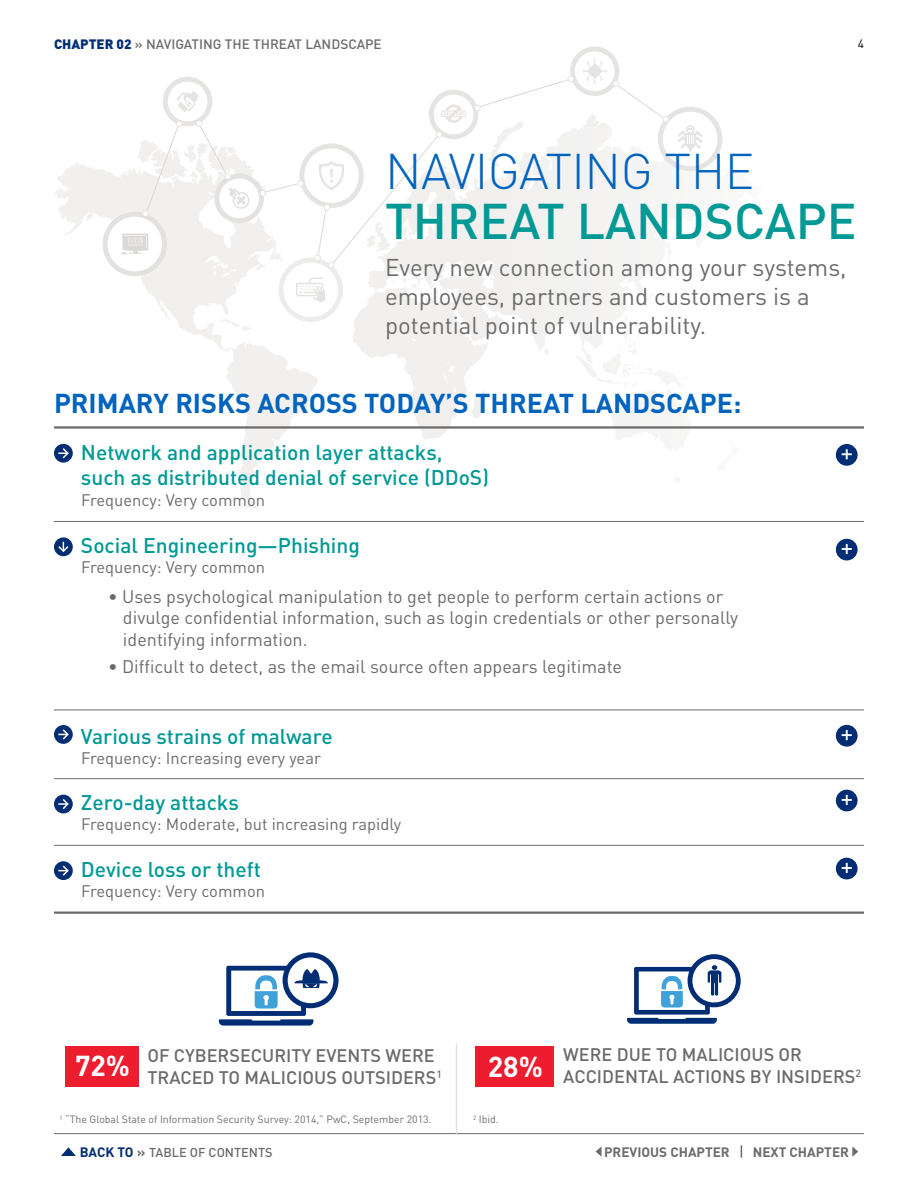
<style>
.page{position:relative;width:918px;height:1188px;background:#fff}
.page>*{position:absolute;margin:0;border:0;box-sizing:border-box;transform-origin:0 0}
.t1{font:500 49.5px "DIN";color:#009995}
.t2{font:300 49.5px "DIN";letter-spacing:-.01em;color:#0063be}
.t3{font:700 28.5px "DIN";color:#fff}
.t4{font:700 27px "DIN";color:#0063be}
.t5{font:24px/28.8px "DIN";color:#6b6b6b}
.t6{font:500 21px/25.2px "DIN";color:#009995}
.t7{font:18px/21.6px "DIN";color:#6b6b6b}
.t8{font:500 18px/21.6px "DIN";color:#6b6b6b}
.t9{font:16.5px "DIN";color:#6b6b6b}
.t10{font:500 13.5px "DIN";color:#6b6b6b}
.t11{font:700 13.5px "DIN";color:#6b6b6b}
.t12{font:500 12.75px "DIN";color:#6b6b6b}
.t13{font:12px "DIN";color:#000}
.t14{font:10.5px "DIN";color:#6c6c6c}
.t15{font:500 10.5px "DIN";color:#6b6b6b}
.s1{font-weight:900;color:#002d73}
.s2{font-weight:700;font-size:13.5px;color:#002d73}
.s3{font-weight:700;font-size:13.5px}
</style>
<div class="page">
<hr style="left:54px;top:1133px;width:810px;height:1px;background:#6c6c6c">
<svg style="left:55px;top:162px;width:263px;height:271px"></svg>
<svg style="left:353px;top:114px;width:367px;height:319px;fill:#f1f0ef"></svg>
<div style="left:444px;top:127px;width:385px;height:398px;background:linear-gradient(to right,#f8f8f7,#fff)"></div>
<svg style="left:332px;top:78px;width:362px;height:210px"></svg>
<div style="left:660px;top:109px;width:60px;height:60px;background:#fff;border-radius:50%"></div>
<div style="left:658px;top:107px;width:64px;height:64px;border:5px solid #e6e4e2;border-radius:50%"></div>
<svg style="left:678px;top:125px;width:25px;height:27px"></svg>
<svg style="left:431px;top:92px;width:45px;height:45px"></svg>
<div style="left:429px;top:90px;width:49px;height:49px;border:5px solid #e6e4e2;border-radius:50%"></div>
<svg style="left:441px;top:104px;width:25px;height:19px"></svg>
<svg style="left:572px;top:49px;width:45px;height:45px"></svg>
<div style="left:570px;top:47px;width:50px;height:49px;border:5px solid #e6e4e2;border-radius:50%"></div>
<svg style="left:582px;top:59px;width:25px;height:25px"></svg>
<svg style="left:587px;top:64px;width:15px;height:15px"></svg>
<svg style="left:302px;top:146px;width:59px;height:59px"></svg>
<div style="left:299px;top:143px;width:65px;height:65px;border:5px solid #e6e4e2;border-radius:50%"></div>
<div style="left:281px;top:260px;width:60px;height:60px;background:#fff;border-radius:50%"></div>
<div style="left:279px;top:258px;width:64px;height:64px;border:5px solid #edeceb;border-radius:50%"></div>
<svg style="left:296px;top:278px;width:30px;height:24px"></svg>
<svg style="left:105px;top:214px;width:60px;height:60px"></svg>
<div style="left:103px;top:212px;width:64px;height:64px;border:5px solid #e4e2e0;border-radius:50%"></div>
<svg style="left:165px;top:79px;width:45px;height:45px"></svg>
<div style="left:163px;top:77px;width:49px;height:49px;border:5px solid #e6e4e2;border-radius:50%"></div>
<svg style="left:121px;top:91px;width:225px;height:177px"></svg>
<div style="left:314px;top:255px;width:7px;height:6px;border:1px solid #e6e4e2;border-radius:50%"></div>
<div style="left:436px;top:131px;width:6px;height:7px;border:1px solid #e6e4e2;border-radius:50%"></div>
<div style="left:474px;top:105px;width:7px;height:6px;border:1px solid #e6e4e2;border-radius:50%"></div>
<svg style="left:568px;top:76px;width:6px;height:6px"></svg>
<svg style="left:613px;top:81px;width:6px;height:6px"></svg>
<div style="left:612px;top:80px;width:7px;height:7px;border:1px solid #e6e4e2;border-radius:50%"></div>
<div style="left:663px;top:116px;width:6px;height:7px;border:1px solid #e6e4e2;border-radius:50%"></div>
<svg style="left:283px;top:952px;width:56px;height:56px"></svg>
<svg style="left:219px;top:966px;width:109px;height:60px"></svg>
<svg style="left:688px;top:954px;width:53px;height:53px"></svg>
<svg style="left:627px;top:965px;width:94px;height:59px"></svg>
<svg style="left:741px;top:1145px;width:1px;height:13px"></svg>
<hr style="left:54px;top:426px;width:810px;height:3px;background:#6b6b6b">
<hr style="left:54px;top:521px;width:810px;height:1px;background:#6b6b6b">
<hr style="left:54px;top:710px;width:810px;height:1px;background:#6c6c6c">
<hr style="left:54px;top:778px;width:810px;height:1px;background:#6b6b6b">
<hr style="left:54px;top:845px;width:810px;height:1px;background:#6b6b6b">
<hr style="left:54px;top:912px;width:810px;height:2px;background:#6b6b6b">
<div style="left:65px;top:1046px;width:74px;height:41px;background:#ed1c2e"></div>
<div style="left:476px;top:1046px;width:78px;height:41px;background:#ed1c2e"></div>
<hr style="left:456px;top:1044px;width:1px;height:90px;background:#dbd9d6">
<div style="left:47px;top:433px;width:819px;height:82px;background:#fff"></div>
<p class="t10" style="left:54px;top:36px;width:329px"><span class="s1">CHAPTER 02</span> » NAVIGATING THE THREAT LANDSCAPE</p>
<p class="t13" style="left:858px;top:37px;width:8px">4</p>
<h1 class="t2" style="left:385px;top:141px;width:371px">NAVIGATING THE</h1>
<h1 class="t1" style="left:385px;top:189px;width:473px">THREAT LANDSCAPE</h1>
<h3 class="t5" style="left:385px;top:252px;width:463px">Every new connection among your systems, employees, partners and customers is a potential point of vulnerability.</h3>
<h3 class="t4" style="left:54px;top:385px;width:689px">PRIMARY RISKS ACROSS TODAY’S THREAT LANDSCAPE:</h3>
<p class="t6" style="left:81px;top:439px;width:410px">Network and application layer attacks, such as distributed denial of service (DDoS)</p>
<p class="t9" style="left:81px;top:490px;width:186px">Frequency: Very common</p>
<p class="t6" style="left:81px;top:532px;width:280px">Social Engineering—Phishing</p>
<p class="t9" style="left:81px;top:557px;width:186px">Frequency: Very common</p>
<p class="t7" style="left:123px;top:585px;width:617px;text-indent:-15px">• Uses psychological manipulation to get people to perform certain actions or divulge confidential information, such as login credentials or other personally identifying information.</p>
<p class="t7" style="left:108px;top:655px;width:516px">• Difficult to detect, as the email source often appears legitimate</p>
<p class="t6" style="left:81px;top:723px;width:253px">Various strains of malware</p>
<p class="t9" style="left:81px;top:747px;width:242px">Frequency: Increasing every year</p>
<p class="t6" style="left:81px;top:790px;width:159px">Zero-day attacks</p>
<p class="t9" style="left:81px;top:814px;width:322px">Frequency: Moderate, but increasing rapidly</p>
<p class="t6" style="left:81px;top:856px;width:181px">Device loss or theft</p>
<p class="t9" style="left:81px;top:881px;width:186px">Frequency: Very common</p>
<h2 class="t3" style="left:75px;top:1047px;width:57px">72%</h2>
<p class="t8" style="left:147px;top:1045px;width:290px">OF CYBERSECURITY EVENTS WERE<br>TRACED TO MALICIOUS OUTSIDERS</p>
<p class="t15" style="left:436px;top:1068px;width:7px">1</p>
<h2 class="t3" style="left:488px;top:1048px;width:57px">28%</h2>
<p class="t14" style="left:59px;top:1113px;width:374px"><sup>1</sup> “The Global State of Information Security Survey: 2014,” PwC, September 2013.</p>
<p class="t14" style="left:473px;top:1113px;width:27px"><sup>2</sup> Ibid.</p>
<p class="t8" style="left:563px;top:1043px;width:294px">WERE DUE TO MALICIOUS OR<br>ACCIDENTAL ACTIONS BY INSIDERS</p>
<p class="t15" style="left:855px;top:1066px;width:7px">2</p>
<p class="t12" style="left:80px;top:1144px;width:195px"><span class="s2">BACK TO</span> <span class="s3">»</span> TABLE OF CONTENTS</p>
<p class="t11" style="left:604px;top:1143px;width:127px">PREVIOUS CHAPTER</p>
<p class="t11" style="left:753px;top:1143px;width:98px">NEXT CHAPTER</p>
</div>
